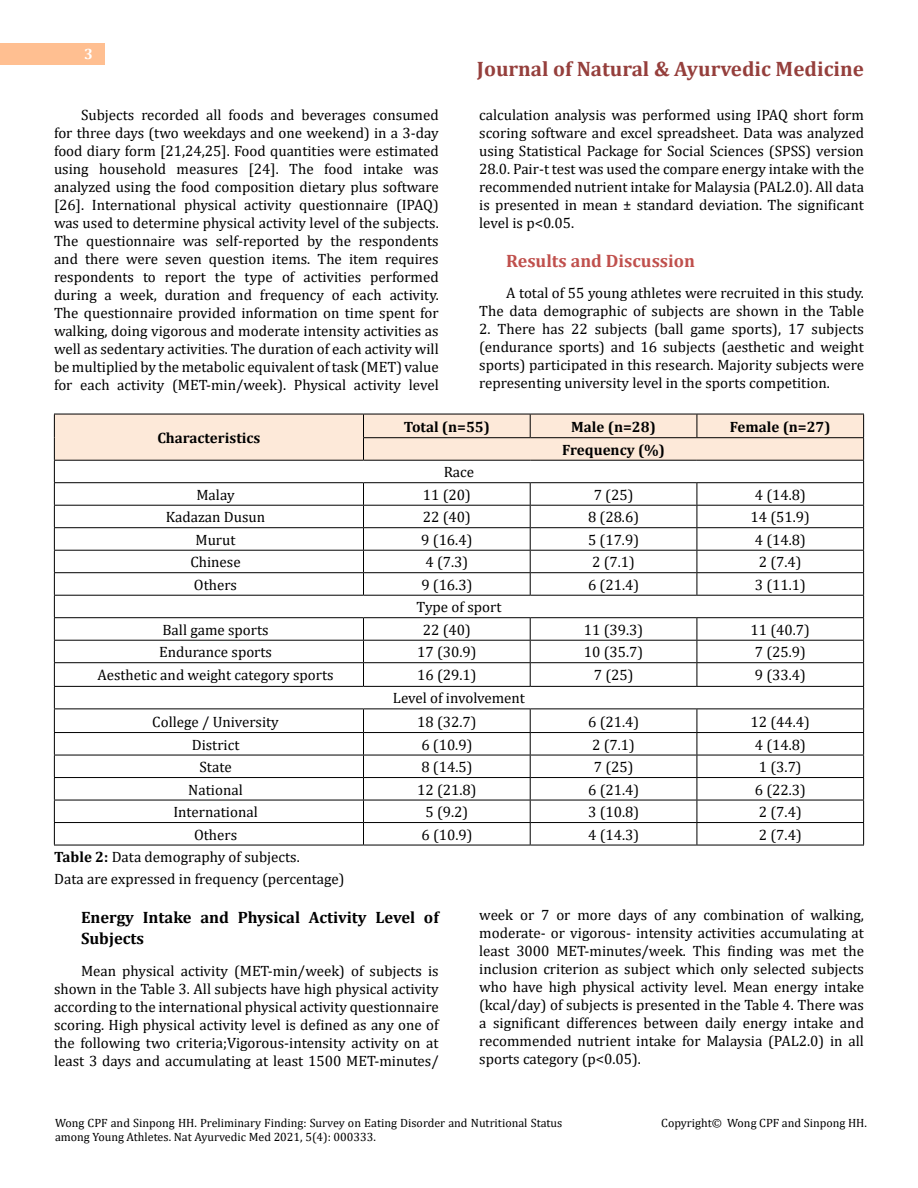
<style>
.page{position:relative;width:918px;height:1188px;background:#fff}
.page>*{position:absolute;margin:0;border:0;box-sizing:border-box;transform-origin:0 0}
.t1{font:700 21px "Cambria";color:#953f3c}
.t2{font:700 18px "Cambria";color:#c0504d}
.t3{font:700 16.5px/21px "Cambria";color:#000}
.t4{font:15px/18px "Cambria";color:#000;text-align:justify}
.t5{font:700 15px "Cambria";color:#000}
.t6{font:700 15px "Cambria";color:#fff}
.t7{font:12px/14.4px "Cambria";color:#000}
.s1{font-weight:700}
</style>
<div class="page">
<div style="left:0;top:43px;width:105px;height:21px;background:#ffbf91"></div>
<svg style="left:54px;top:414px;width:810px;height:431px"></svg>
<hr style="left:54px;top:845px;width:310px;height:1px;background:#000">
<hr style="left:364px;top:845px;width:166px;height:1px;background:#000">
<hr style="left:530px;top:845px;width:167px;height:1px;background:#000">
<hr style="left:697px;top:845px;width:167px;height:1px;background:#000">
<p class="t6" style="left:84px;top:44px;width:10px">3</p>
<h1 class="t1" style="left:477px;top:54px;width:389px">Journal of Natural &amp; Ayurvedic Medicine</h1>
<p class="t4" style="left:54px;top:105px;width:386px;text-indent:27px">Subjects recorded all foods and beverages consumed for three days (two weekdays and one weekend) in a 3-day food diary form [21,24,25]. Food quantities were estimated using household measures [24]. The food intake was analyzed using the food composition dietary plus software [26]. International physical activity questionnaire (IPAQ) was used to determine physical activity level of the subjects.<br>The questionnaire was self-reported by the respondents and there were seven question items. The item requires respondents to report the type of activities performed during a week, duration and frequency of each activity.<br>The questionnaire provided information on time spent for walking, doing vigorous and moderate intensity activities as well as sedentary activities. The duration of each activity will be multiplied by the metabolic equivalent of task (MET) value for each activity (MET-min/week). Physical activity level</p>
<p class="t4" style="left:479px;top:105px;width:386px">calculation analysis was performed using IPAQ short form scoring software and excel spreadsheet. Data was analyzed using Statistical Package for Social Sciences (SPSS) version 28.0. Pair-t test was used the compare energy intake with the recommended nutrient intake for Malaysia (PAL2.0). All data is presented in mean ± standard deviation. The significant level is p&lt;0.05.</p>
<p class="t2" style="left:506px;top:248px;width:190px">Results and Discussion</p>
<p class="t4" style="left:479px;top:284px;width:386px;text-align:right">A total of 55 young athletes were recruited in this study.<br>The data demographic of subjects are shown in the Table</p>
<p class="t4" style="left:479px;top:320px;width:386px">2. There has 22 subjects (ball game sports), 17 subjects (endurance sports) and 16 subjects (aesthetic and weight sports) participated in this research. Majority subjects were representing university level in the sports competition.</p>
<p class="t5" style="left:157px;top:427px;width:105px">Characteristics</p>
<p class="t5" style="left:404px;top:416px;width:88px">Total (n=55)</p>
<p class="t5" style="left:571px;top:416px;width:86px">Male (n=28)</p>
<p class="t5" style="left:730px;top:416px;width:102px">Female (n=27)</p>
<p class="t5" style="left:562px;top:439px;width:104px">Frequency (%)</p>
<p class="t4" style="left:444px;top:463px;width:32px">Race</p>
<p class="t4" style="left:196px;top:486px;width:40px">Malay</p>
<p class="t4" style="left:423px;top:486px;width:49px">11 (20)</p>
<p class="t4" style="left:594px;top:486px;width:41px">7 (25)</p>
<p class="t4" style="left:755px;top:486px;width:53px">4 (14.8)</p>
<p class="t4" style="left:166px;top:508px;width:101px">Kadazan Dusun</p>
<p class="t4" style="left:423px;top:508px;width:49px">22 (40)</p>
<p class="t4" style="left:588px;top:508px;width:53px">8 (28.6)</p>
<p class="t4" style="left:751px;top:508px;width:61px">14 (51.9)</p>
<p class="t4" style="left:195px;top:531px;width:42px">Murut</p>
<p class="t4" style="left:421px;top:531px;width:53px">9 (16.4)</p>
<p class="t4" style="left:588px;top:531px;width:53px">5 (17.9)</p>
<p class="t4" style="left:755px;top:531px;width:53px">4 (14.8)</p>
<p class="t4" style="left:190px;top:553px;width:52px">Chinese</p>
<p class="t4" style="left:425px;top:553px;width:44px">4 (7.3)</p>
<p class="t4" style="left:592px;top:553px;width:44px">2 (7.1)</p>
<p class="t4" style="left:759px;top:553px;width:44px">2 (7.4)</p>
<p class="t4" style="left:194px;top:576px;width:45px">Others</p>
<p class="t4" style="left:421px;top:576px;width:53px">9 (16.3)</p>
<p class="t4" style="left:588px;top:576px;width:53px">6 (21.4)</p>
<p class="t4" style="left:755px;top:576px;width:53px">3 (11.1)</p>
<p class="t4" style="left:417px;top:598px;width:86px">Type of sport</p>
<p class="t4" style="left:162px;top:621px;width:108px">Ball game sports</p>
<p class="t4" style="left:423px;top:621px;width:49px">22 (40)</p>
<p class="t4" style="left:584px;top:621px;width:61px">11 (39.3)</p>
<p class="t4" style="left:751px;top:621px;width:61px">11 (40.7)</p>
<p class="t4" style="left:159px;top:643px;width:114px">Endurance sports</p>
<p class="t4" style="left:417px;top:643px;width:61px">17 (30.9)</p>
<p class="t4" style="left:584px;top:643px;width:61px">10 (35.7)</p>
<p class="t4" style="left:755px;top:643px;width:53px">7 (25.9)</p>
<p class="t4" style="left:97px;top:666px;width:238px">Aesthetic and weight category sports</p>
<p class="t4" style="left:417px;top:666px;width:61px">16 (29.1)</p>
<p class="t4" style="left:594px;top:666px;width:41px">7 (25)</p>
<p class="t4" style="left:755px;top:666px;width:53px">9 (33.4)</p>
<p class="t4" style="left:393px;top:689px;width:134px">Level of involvement</p>
<p class="t4" style="left:152px;top:712px;width:128px">College / University</p>
<p class="t4" style="left:417px;top:712px;width:61px">18 (32.7)</p>
<p class="t4" style="left:588px;top:712px;width:53px">6 (21.4)</p>
<p class="t4" style="left:751px;top:712px;width:61px">12 (44.4)</p>
<p class="t4" style="left:192px;top:735px;width:49px">District</p>
<p class="t4" style="left:421px;top:735px;width:53px">6 (10.9)</p>
<p class="t4" style="left:592px;top:735px;width:44px">2 (7.1)</p>
<p class="t4" style="left:755px;top:735px;width:53px">4 (14.8)</p>
<p class="t4" style="left:200px;top:758px;width:34px">State</p>
<p class="t4" style="left:421px;top:758px;width:53px">8 (14.5)</p>
<p class="t4" style="left:594px;top:758px;width:41px">7 (25)</p>
<p class="t4" style="left:759px;top:758px;width:44px">1 (3.7)</p>
<p class="t4" style="left:188px;top:780px;width:56px">National</p>
<p class="t4" style="left:417px;top:780px;width:61px">12 (21.8)</p>
<p class="t4" style="left:588px;top:780px;width:53px">6 (21.4)</p>
<p class="t4" style="left:755px;top:780px;width:53px">6 (22.3)</p>
<p class="t4" style="left:173px;top:803px;width:86px">International</p>
<p class="t4" style="left:426px;top:803px;width:44px">5 (9.2)</p>
<p class="t4" style="left:588px;top:803px;width:53px">3 (10.8)</p>
<p class="t4" style="left:759px;top:803px;width:44px">2 (7.4)</p>
<p class="t4" style="left:194px;top:825px;width:45px">Others</p>
<p class="t4" style="left:421px;top:825px;width:53px">6 (10.9)</p>
<p class="t4" style="left:588px;top:825px;width:53px">4 (14.3)</p>
<p class="t4" style="left:759px;top:825px;width:44px">2 (7.4)</p>
<p class="t4" style="left:54px;top:845px;width:292px;line-height:22.5px"><span class="s1">Table 2:</span> Data demography of subjects.<br>Data are expressed in frequency (percentage)</p>
<p class="t3" style="left:81px;top:907px;width:359px">Energy Intake and Physical Activity Level of<br>Subjects</p>
<p class="t4" style="left:54px;top:962px;width:386px;text-indent:27px">Mean physical activity (MET-min/week) of subjects is shown in the Table 3. All subjects have high physical activity according to the international physical activity questionnaire scoring. High physical activity level is defined as any one of the following two criteria;Vigorous-intensity activity on at least 3 days and accumulating at least 1500 MET-minutes/</p>
<p class="t4" style="left:479px;top:906px;width:386px">week or 7 or more days of any combination of walking, moderate- or vigorous- intensity activities accumulating at least 3000 MET-minutes/week. This finding was met the inclusion criterion as subject which only selected subjects who have high physical activity level. Mean energy intake (kcal/day) of subjects is presented in the Table 4. There was a significant differences between daily energy intake and recommended nutrient intake for Malaysia (PAL2.0) in all sports category (p&lt;0.05).</p>
<p class="t7" style="left:55px;top:1115px;width:509px">Wong CPF and Sinpong HH. Preliminary Finding: Survey on Eating Disorder and Nutritional Status among Young Athletes. Nat Ayurvedic Med 2021, 5(4): 000333.</p>
<p class="t7" style="left:661px;top:1115px;width:207px">Copyright© Wong CPF and Sinpong HH.</p>
</div>
